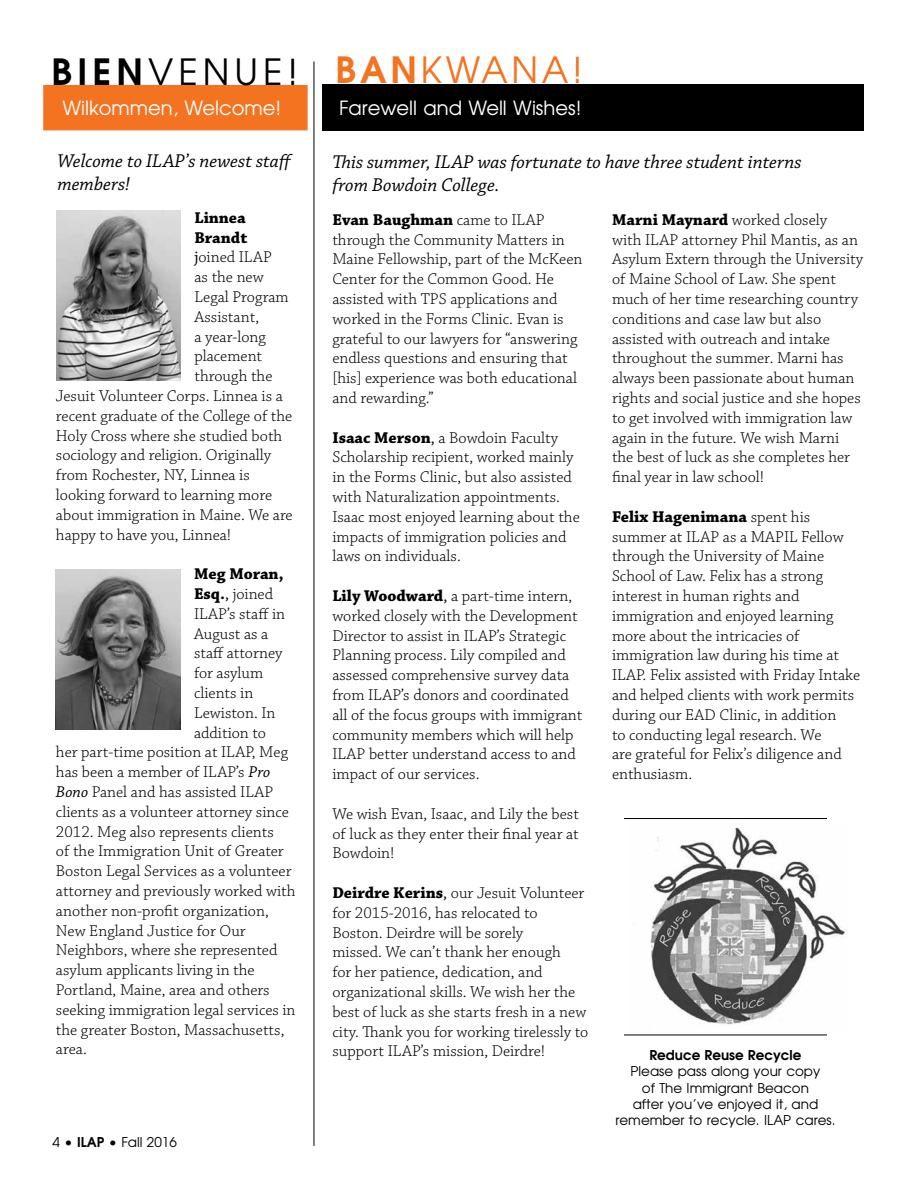
<style>
.page{position:relative;width:918px;height:1188px;background:#fff}
.page>*{position:absolute;margin:0;border:0;box-sizing:border-box;transform-origin:0 0}
.t1{font:36px "Avian";letter-spacing:.14em;color:#000}
.t2{font:36px "Avian";letter-spacing:.1em;color:#f37321}
.t3{font:italic 19.5px/23.4px "Chaparral Pro";color:#000}
.t4{font:19.5px "Avian";color:#fff}
.t5{font:300 16.5px/19.8px "Chaparral Pro";color:#000}
.t6{font:700 16.5px "Chaparral Pro";color:#000}
.t7{font:13.5px/16.2px "Avian";color:#000;text-align:center}
.t8{font:700 13.5px "Avian";color:#000}
.s1{font-weight:700}
.s2{font-weight:400}
.s3{font-weight:400;font-style:italic}
</style>
<div class="page">
<div style="left:43px;top:85px;width:264px;height:45px;background:#f37321"></div>
<div style="left:322px;top:84px;width:542px;height:47px;background:#000"></div>
<img style="left:650px;top:827px;width:196px;height:198px">
<hr style="left:624px;top:1035px;width:203px;height:1px;background:#000">
<hr style="left:314px;top:62px;width:1px;height:1084px;background:#000">
<img style="left:56px;top:211px;width:125px;height:170px">
<img style="left:56px;top:570px;width:125px;height:159px">
<hr style="left:624px;top:818px;width:203px;height:1px;background:#000">
<h1 class="t1" style="left:51px;top:54px;width:248px"><span class="s1">BIEN</span>VENUE!</h1>
<h1 class="t2" style="left:336px;top:53px;width:249px"><span class="s1">BAN</span>KWANA!</h1>
<p class="t4" style="left:62px;top:98px;width:220px">Wilkommen, Welcome!</p>
<p class="t4" style="left:339px;top:98px;width:244px">Farewell and Well Wishes!</p>
<p class="t3" style="left:57px;top:150px;width:237px">Welcome to ILAP’s newest staff members!</p>
<p class="t6" style="left:194px;top:208px;width:53px">Linnea</p>
<p class="t6" style="left:194px;top:228px;width:54px">Brandt</p>
<p class="t5" style="left:194px;top:248px;width:79px"><span class="s2">j</span>oined ILAP</p>
<p class="t5" style="left:194px;top:268px;width:71px">as the new</p>
<p class="t5" style="left:194px;top:288px;width:96px">Legal Program</p>
<p class="t5" style="left:194px;top:307px;width:66px">Assistant,</p>
<p class="t5" style="left:194px;top:327px;width:73px">a year-long</p>
<p class="t5" style="left:194px;top:347px;width:69px">placement</p>
<p class="t5" style="left:194px;top:367px;width:80px">through the</p>
<p class="t5" style="left:56px;top:387px;width:229px">Jesuit Volunteer Corps. Linnea is a</p>
<p class="t5" style="left:56px;top:406px;width:238px">recent graduate of the College of the</p>
<p class="t5" style="left:56px;top:426px;width:228px">Holy Cross where she studied both</p>
<p class="t5" style="left:56px;top:446px;width:217px">sociology and religion. Originally</p>
<p class="t5" style="left:56px;top:466px;width:195px">from Rochester, NY, Linnea is</p>
<p class="t5" style="left:56px;top:486px;width:218px">looking forward to learning more</p>
<p class="t5" style="left:56px;top:505px;width:238px">about immigration in Maine. We are</p>
<p class="t5" style="left:56px;top:525px;width:177px">happy to have you, Linnea!</p>
<p class="t6" style="left:194px;top:564px;width:91px">Meg Moran,</p>
<p class="t5" style="left:194px;top:585px;width:81px"><span class="s1">Esq.</span><span class="s2">,</span> joined</p>
<p class="t5" style="left:194px;top:604px;width:93px">ILAP’s staff in</p>
<p class="t5" style="left:194px;top:624px;width:76px">August as a</p>
<p class="t5" style="left:194px;top:644px;width:90px">staff attorney</p>
<p class="t5" style="left:194px;top:664px;width:71px">for asylum</p>
<p class="t5" style="left:194px;top:684px;width:61px">clients in</p>
<p class="t5" style="left:194px;top:703px;width:83px">Lewiston. In</p>
<p class="t5" style="left:194px;top:723px;width:74px">addition to</p>
<p class="t5" style="left:56px;top:743px;width:234px">her part-time position at ILAP, Meg</p>
<p class="t5" style="left:56px;top:763px;width:216px">has been a member of ILAP’s <span class="s3">Pro</span></p>
<p class="t5" style="left:56px;top:783px;width:219px"><span class="s3">Bono</span> Panel and has assisted ILAP</p>
<p class="t5" style="left:56px;top:802px;width:235px">clients as a volunteer attorney since</p>
<p class="t5" style="left:56px;top:822px;width:219px">2012. Meg also represents clients</p>
<p class="t5" style="left:56px;top:842px;width:229px">of the Immigration Unit of Greater</p>
<p class="t5" style="left:56px;top:862px;width:237px">Boston Legal Services as a volunteer</p>
<p class="t5" style="left:56px;top:882px;width:241px">attorney and previously worked with</p>
<p class="t5" style="left:56px;top:901px;width:214px">another non-profit organization,</p>
<p class="t5" style="left:56px;top:921px;width:191px">New England Justice for Our</p>
<p class="t5" style="left:56px;top:941px;width:223px">Neighbors, where she represented</p>
<p class="t5" style="left:56px;top:961px;width:200px">asylum applicants living in the</p>
<p class="t5" style="left:56px;top:981px;width:215px">Portland, Maine, area and others</p>
<p class="t5" style="left:56px;top:1000px;width:241px">seeking immigration legal services in</p>
<p class="t5" style="left:56px;top:1020px;width:230px">the greater Boston, Massachusetts,</p>
<p class="t5" style="left:56px;top:1040px;width:33px">area.</p>
<p class="t3" style="left:332px;top:151px;width:471px">This summer, ILAP was fortunate to have three student interns from Bowdoin College.</p>
<p class="t5" style="left:612px;top:210px;width:253px"><span class="s1">Marni Maynard</span> worked closely<br>with ILAP attorney Phil Mantis, as an Asylum Extern through the University of Maine School of Law. She spent much of her time researching country conditions and case law but also assisted with outreach and intake throughout the summer. Marni has always been passionate about human rights and social justice and she hopes to get involved with immigration law again in the future. We wish Marni the best of luck as she completes her final year in law school!</p>
<p class="t5" style="left:612px;top:507px;width:250px"><span class="s1">Felix Hagenimana</span> spent his summer at ILAP as a MAPIL Fellow through the University of Maine<br>School of Law. Felix has a strong interest in human rights and immigration and enjoyed learning more about the intricacies of immigration law during his time at<br>ILAP. Felix assisted with Friday Intake and helped clients with work permits during our EAD Clinic, in addition<br>to conducting legal research. We<br>are grateful for Felix’s diligence and enthusiasm.</p>
<p class="t5" style="left:332px;top:210px;width:252px"><span class="s1">Evan Baughman</span> came to ILAP through the Community Matters in<br>Maine Fellowship, part of the McKeen<br>Center for the Common Good. He assisted with TPS applications and worked in the Forms Clinic. Evan is grateful to our lawyers for “answering endless questions and ensuring that [his] experience was both educational and rewarding.”</p>
<p class="t5" style="left:332px;top:428px;width:249px"><span class="s1">Isaac Merson</span><span class="s2">,</span> a Bowdoin Faculty Scholarship recipient, worked mainly in the Forms Clinic, but also assisted with Naturalization appointments.<br>Isaac most enjoyed learning about the impacts of immigration policies and laws on individuals.</p>
<p class="t5" style="left:332px;top:587px;width:252px"><span class="s1">Lily Woodward</span><span class="s2">,</span> a part-time intern, worked closely with the Development Director to assist in ILAP’s Strategic Planning process. Lily compiled and assessed comprehensive survey data from ILAP’s donors and coordinated all of the focus groups with immigrant community members which will help ILAP better understand access to and impact of our services.</p>
<p class="t5" style="left:332px;top:804px;width:248px;text-align:justify">We wish Evan, Isaac, and Lily the best of luck as they enter their final year at Bowdoin!</p>
<p class="t5" style="left:332px;top:884px;width:258px"><span class="s1">Deirdre Kerins</span><span class="s2">,</span> our Jesuit Volunteer for 2015-2016, has relocated to Boston. Deirdre will be sorely<br>missed. We can’t thank her enough<br>for her patience, dedication, and organizational skills. We wish her the best of luck as she starts fresh in a new city. Thank you for working tirelessly to support ILAP’s mission, Deirdre!</p>
<p class="t8" style="left:649px;top:1048px;width:154px">Reduce Reuse Recycle</p>
<p class="t7" style="left:615px;top:1064px;width:222px">Please pass along your copy<br>of The Immigrant Beacon<br>after you’ve enjoyed it, and remember to recycle. ILAP cares.</p>
<p class="t7" style="left:52px;top:1135px;width:126px">4 • <span class="s1">ILAP</span> • Fall 2016</p>
</div>
